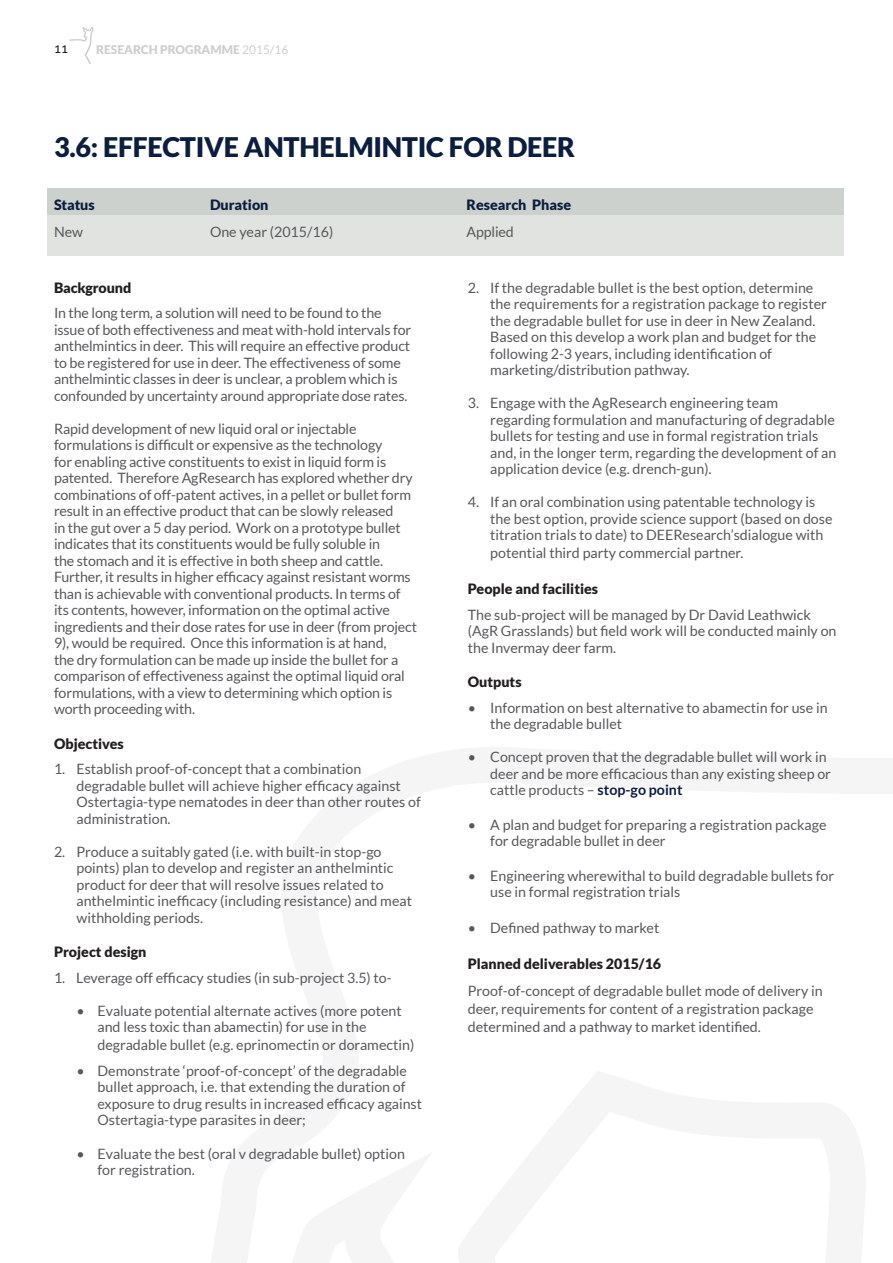
<style>
.page{position:relative;width:893px;height:1263px;background:#fff}
.page>*{position:absolute;margin:0;border:0;box-sizing:border-box;transform-origin:0 0}
.t1{font:900 27px "Lato";letter-spacing:-.01em;color:#0c1e40}
.t2{font:14.25px/16.5px "Lato";color:#57585a}
.t3{font:900 14.25px "Lato";color:#231f20}
.t4{font:900 14.25px "Lato";color:#0c1e40}
.t5{font:900 12px "Lato";color:#cdd1cd}
.t6{font:12px "Aller";color:#231f20}
.s1{font-weight:400}
.s2{font-weight:700;color:#0c1e40}
</style>
<div class="page">
<div style="left:47px;top:188px;width:797px;height:68px;background:#e1e3e1"></div>
<div style="left:47px;top:188px;width:797px;height:27px;background:#cdd1cd"></div>
<svg style="left:69px;top:26px;width:25px;height:38px"></svg>
<p class="t6" style="left:54px;top:42px;width:16px">11</p>
<p class="t5" style="left:96px;top:42px;width:194px">Research programme <span class="s1">2015/16</span></p>
<h1 class="t1" style="left:54px;top:131px;width:247px">3.6: Effective anthel</h1>
<h1 class="t1" style="left:348px;top:131px;width:176px">mintic for dee</h1>
<h1 class="t1" style="left:557px;top:131px;width:19px">r</h1>
<p class="t4" style="left:54px;top:196px;width:42px">Status</p>
<p class="t4" style="left:210px;top:196px;width:60px">Duration</p>
<p class="t4" style="left:466px;top:196px;width:106px">Research Phase</p>
<p class="t2" style="left:54px;top:223px;width:31px">New</p>
<p class="t2" style="left:210px;top:223px;width:125px">One year (2015/16)</p>
<p class="t2" style="left:466px;top:223px;width:49px">Applied</p>
<p class="t3" style="left:54px;top:279px;width:79px">Background</p>
<p class="t2" style="left:54px;top:305px;width:359px">In the long term, a solution will need to be found to the issue of both effectiveness and meat with-hold intervals for anthelmintics in deer. This will require an effective product to be registered for use in deer. The effectiveness of some anthelmintic classes in deer is unclear, a problem which is confounded by uncertainty around appropriate dose rates.</p>
<p class="t2" style="left:54px;top:420px;width:365px">Rapid development of new liquid oral or injectable formulations is difficult or expensive as the technology<br>for enabling active constituents to exist in liquid form is patented. Therefore AgResearch has explored whether dry combinations of off-patent actives, in a pellet or bullet form result in an effective product that can be slowly released<br>in the gut over a 5 day period. Work on a prototype bullet indicates that its constituents would be fully soluble in<br>the stomach and it is effective in both sheep and cattle.<br>Further, it results in higher efficacy against resistant worms than is achievable with conventional products. In terms of its contents, however, information on the optimal active ingredients and their dose rates for use in deer (from project 9), would be required. Once this information is at hand,<br>the dry formulation can be made up inside the bullet for a comparison of effectiveness against the optimal liquid oral formulations, with a view to determining which option is worth proceeding with.</p>
<p class="t3" style="left:54px;top:735px;width:71px">Objectives</p>
<p class="t2" style="left:77px;top:761px;width:346px;text-indent:-23px">1. Establish proof-of-concept that a combination degradable bullet will achieve higher efficacy against Ostertagia-type nematodes in deer than other routes of administration.</p>
<p class="t2" style="left:77px;top:843px;width:337px;text-indent:-23px">2. Produce a suitably gated (i.e. with built-in stop-go points) plan to develop and register an anthelmintic product for deer that will resolve issues related to anthelmintic inefficacy (including resistance) and meat withholding periods.</p>
<p class="t3" style="left:54px;top:944px;width:94px">Project design</p>
<p class="t2" style="left:54px;top:969px;width:339px">1. Leverage off efficacy studies (in sub-project 3.5) to-</p>
<p class="t2" style="left:98px;top:1002px;width:306px;text-indent:-21px">• Evaluate potential alternate actives (more potent and less toxic than abamectin) for use in the</p>
<p class="t2" style="left:98px;top:1037px;width:318px">degradable bullet (e.g. eprinomectin or doramectin)</p>
<p class="t2" style="left:98px;top:1062px;width:326px;text-indent:-21px">• Demonstrate ‘proof-of-concept’ of the degradable bullet approach, i.e. that extending the duration of exposure to drug results in increased efficacy against Ostertagia-type parasites in deer;</p>
<p class="t2" style="left:98px;top:1145px;width:309px;text-indent:-21px">• Evaluate the best (oral v degradable bullet) option for registration.</p>
<p class="t2" style="left:490px;top:279px;width:338px;text-indent:-23px">2. If the degradable bullet is the best option, determine the requirements for a registration package to register the degradable bullet for use in deer in New Zealand.<br>Based on this develop a work plan and budget for the following 2-3 years, including identification of marketing/distribution pathway.</p>
<p class="t2" style="left:490px;top:395px;width:348px;text-indent:-23px">3. Engage with the AgResearch engineering team regarding formulation and manufacturing of degradable bullets for testing and use in formal registration trials and, in the longer term, regarding the development of an application device (e.g. drench-gun).</p>
<p class="t2" style="left:490px;top:494px;width:344px;text-indent:-23px">4. If an oral combination using patentable technology is the best option, provide science support (based on dose titration trials to date) to DEEResearch’sdialogue with</p>
<p class="t2" style="left:490px;top:545px;width:255px">potential third party commercial partner.</p>
<p class="t3" style="left:468px;top:581px;width:132px">People and facilities</p>
<p class="t2" style="left:468px;top:606px;width:370px">The sub-project will be managed by Dr David Leathwick (AgR Grasslands) but field work will be conducted mainly on the Invermay deer farm.</p>
<p class="t3" style="left:468px;top:674px;width:55px">Outputs</p>
<p class="t2" style="left:490px;top:699px;width:339px;text-indent:-23px">• Information on best alternative to abamectin for use in the degradable bullet</p>
<p class="t2" style="left:490px;top:749px;width:342px;text-indent:-23px">• Concept proven that the degradable bullet will work in deer and be more efficacious than any existing sheep or cattle products – <span class="s2">stop-go point</span></p>
<p class="t2" style="left:490px;top:816px;width:338px;text-indent:-23px">• A plan and budget for preparing a registration package for degradable bullet in deer</p>
<p class="t2" style="left:490px;top:867px;width:345px;text-indent:-23px">• Engineering wherewithal to build degradable bullets for use in formal registration trials</p>
<p class="t2" style="left:468px;top:920px;width:193px">• Defined pathway to market</p>
<p class="t3" style="left:468px;top:956px;width:195px">Planned deliverables 2015/16</p>
<p class="t2" style="left:468px;top:982px;width:356px;line-height:18px">Proof-of-concept of degradable bullet mode of delivery in deer, requirements for content of a registration package determined and a pathway to market identified.</p>
</div>
